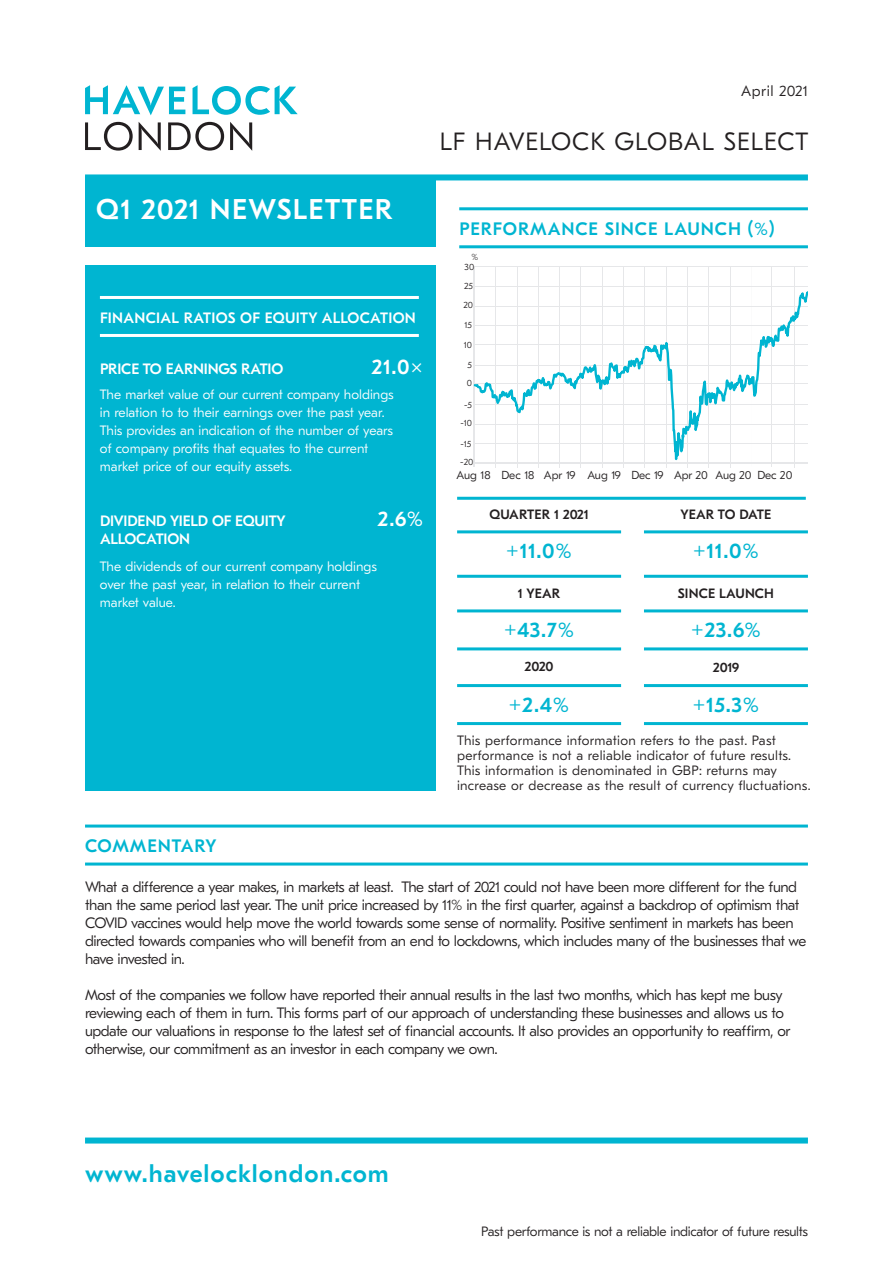
<style>
.page{position:relative;width:893px;height:1263px;background:#fff}
.page>*{position:absolute;margin:0;border:0;box-sizing:border-box;transform-origin:0 0}
.Fund_name{font:500 28.5px "GT Eesti Text";letter-spacing:.05em;color:#fff}
.Fund_name-2{font:500 24.9px "GT Eesti Text";letter-spacing:.04em;color:#00b5d1}
.Fund_name-3{font:300 24.9px "GT Eesti Text";letter-spacing:.04em;color:#231f20}
.Fund_name-4{font:500 21px "GT Eesti Text";letter-spacing:.025em;color:#00b5d1}
.Fund_name-5{font:500 21px "GT Eesti Text";color:#fff}
.Fund_name-6{font:500 18px "GT Eesti Text";letter-spacing:.05em;color:#00b5d1}
.Fund_name-7{font:300 15px/18px "GT Eesti Text";letter-spacing:-.03em;color:#231f20}
.Fund_name-8{font:500 15px "GT Eesti Text";letter-spacing:-.01em;color:#fff}
.Fund_name-9{font:500 15px "GT Eesti Text";letter-spacing:.02em;color:#fff}
.Fund_name-10{font:300 15px "GT Eesti Text";letter-spacing:.03em;color:#231f20}
.Fund_name-11{font:300 13.5px/18px "GT Eesti Text";color:#fff}
.Fund_name-12{font:300 13.5px/15px "GT Eesti Text";letter-spacing:.02em;color:#231f20}
.Fund_name-13{font:300 13.5px "GT Eesti Text";letter-spacing:-.02em;color:#231f20}
.Fund_name-14{font:500 13.5px "GT Eesti Text";color:#231f20}
.Fund_name-15{font:500 13.5px "GT Eesti Text";letter-spacing:-.02em;color:#231f20}
.t1{font:300 11.55px "GT Eesti Text";letter-spacing:-.02em;color:#231f20}
.t2{font:300 9px/18px "GT Eesti Text";color:#231f20}
</style>
<div class="page">
<div style="left:85px;top:1137px;width:723px;height:6px;background:#00b5d1"></div>
<hr style="left:85px;top:824px;width:723px;height:3px;background:#00b5d1">
<hr style="left:85px;top:862px;width:723px;height:3px;background:#00b5d1">
<hr style="left:457px;top:609px;width:164px;height:3px;background:#00b5d1">
<hr style="left:457px;top:647px;width:164px;height:3px;background:#00b5d1">
<hr style="left:644px;top:609px;width:164px;height:3px;background:#00b5d1">
<hr style="left:644px;top:647px;width:164px;height:3px;background:#00b5d1">
<hr style="left:457px;top:684px;width:164px;height:3px;background:#00b5d1">
<hr style="left:457px;top:722px;width:164px;height:3px;background:#00b5d1">
<hr style="left:644px;top:684px;width:164px;height:3px;background:#00b5d1">
<hr style="left:644px;top:722px;width:164px;height:3px;background:#00b5d1">
<hr style="left:457px;top:497px;width:349px;height:3px;background:#00b5d1">
<div style="left:85px;top:176px;width:351px;height:71px;background:#00b5d1"></div>
<svg style="left:85px;top:85px;width:100px;height:30px"></svg>
<svg style="left:193px;top:85px;width:105px;height:30px"></svg>
<svg style="left:168px;top:122px;width:56px;height:29px"></svg>
<svg style="left:139px;top:122px;width:22px;height:29px"></svg>
<svg style="left:230px;top:122px;width:22px;height:29px"></svg>
<svg style="left:85px;top:122px;width:48px;height:29px"></svg>
<div style="left:85px;top:174px;width:723px;height:6px;background:#00b5d1"></div>
<hr style="left:459px;top:207px;width:349px;height:3px;background:#00b5d1">
<hr style="left:459px;top:245px;width:349px;height:3px;background:#00b5d1">
<div style="left:85px;top:266px;width:351px;height:525px;background:#00b5d1"></div>
<hr style="left:100px;top:296px;width:319px;height:3px;background:#fff">
<hr style="left:100px;top:334px;width:319px;height:3px;background:#fff">
<hr style="left:474px;top:267px;width:334px;height:1px;background:#e6e7e9">
<hr style="left:474px;top:266px;width:1px;height:201px;background:#e6e7e9">
<hr style="left:517px;top:267px;width:1px;height:201px;background:#e6e7e9">
<hr style="left:602px;top:267px;width:1px;height:200px;background:#e6e7e9">
<hr style="left:687px;top:267px;width:1px;height:200px;background:#e6e7e9">
<hr style="left:538px;top:267px;width:1px;height:200px;background:#e6e7e9">
<hr style="left:581px;top:267px;width:1px;height:200px;background:#e6e7e9">
<hr style="left:623px;top:267px;width:1px;height:200px;background:#e6e7e9">
<hr style="left:644px;top:267px;width:1px;height:200px;background:#e6e7e9">
<hr style="left:666px;top:267px;width:1px;height:200px;background:#e6e7e9">
<hr style="left:730px;top:267px;width:1px;height:200px;background:#e6e7e9">
<hr style="left:560px;top:267px;width:1px;height:201px;background:#e6e7e9">
<hr style="left:709px;top:267px;width:1px;height:200px;background:#e6e7e9">
<hr style="left:771px;top:266px;width:1px;height:201px;background:#e6e7e9">
<hr style="left:794px;top:267px;width:1px;height:200px;background:#e6e7e9">
<hr style="left:495px;top:267px;width:1px;height:201px;background:#e6e7e9">
<svg style="left:473px;top:280px;width:335px;height:188px"></svg>
<hr style="left:457px;top:530px;width:164px;height:3px;background:#00b5d1">
<hr style="left:457px;top:575px;width:164px;height:3px;background:#00b5d1">
<hr style="left:644px;top:530px;width:164px;height:3px;background:#00b5d1">
<hr style="left:644px;top:575px;width:164px;height:3px;background:#00b5d1">
<p class="Fund_name-10" style="left:741px;top:83px;width:68px">April 2021</p>
<p class="Fund_name" style="left:96px;top:194px;width:298px">Q1 2021 NEWSLETTER</p>
<p class="Fund_name-9" style="left:100px;top:309px;width:317px">FINANCIAL RATIOS OF EQUITY ALLOCATION</p>
<p class="Fund_name-8" style="left:100px;top:360px;width:185px">PRICE TO EARNINGS RATIO</p>
<p class="Fund_name-5" style="left:372px;top:355px;width:53px">21.0x</p>
<p class="Fund_name-11" style="left:100px;top:386px;width:295px">The market value of our current company holdings</p>
<p class="Fund_name-11" style="left:100px;top:404px;width:286px">in relation to to their earnings over the past year.</p>
<p class="Fund_name-11" style="left:100px;top:422px;width:295px">This provides an indication of the number of years</p>
<p class="Fund_name-11" style="left:100px;top:440px;width:270px">of company profits that equates to the current</p>
<p class="Fund_name-11" style="left:100px;top:458px;width:194px">market price of our equity assets.</p>
<p class="Fund_name-8" style="left:100px;top:513px;width:187px">DIVIDEND YIELD OF EQUITY</p>
<p class="Fund_name-8" style="left:100px;top:531px;width:92px">ALLOCATION</p>
<p class="Fund_name-5" style="left:378px;top:508px;width:47px">2.6%</p>
<p class="Fund_name-11" style="left:100px;top:558px;width:279px">The dividends of our current company holdings over the past year, in relation to their current market value.</p>
<p class="Fund_name-6" style="left:85px;top:836px;width:133px">COMMENTARY</p>
<p class="Fund_name-3" style="left:440px;top:127px;width:370px">LF HAVELOCK GLOBAL SELECT</p>
<p class="Fund_name-6" style="left:459px;top:219px;width:316px">PERFORMANCE SINCE LAUNCH (%)</p>
<p class="t2" style="left:472px;top:248px;width:8px">%</p>
<p class="t2" style="left:465px;top:258px;width:11px">30</p>
<p class="t2" style="left:464px;top:277px;width:10px">25</p>
<p class="t2" style="left:463px;top:296px;width:11px">20</p>
<p class="t2" style="left:465px;top:316px;width:9px">15</p>
<p class="t2" style="left:464px;top:336px;width:10px">10</p>
<p class="t2" style="left:467px;top:356px;width:7px">5<br>0</p>
<p class="t2" style="left:460px;top:414px;width:13px">-10</p>
<p class="t2" style="left:464px;top:396px;width:9px">-5</p>
<p class="t2" style="left:460px;top:435px;width:12px">-15</p>
<p class="t2" style="left:460px;top:453px;width:15px">-20</p>
<p class="t1" style="left:456px;top:469px;width:36px">Aug 18</p>
<p class="t1" style="left:587px;top:469px;width:35px">Aug 19</p>
<p class="t1" style="left:501px;top:469px;width:76px">Dec 18 Apr 19</p>
<p class="t1" style="left:631px;top:469px;width:33px">Dec 19</p>
<p class="t1" style="left:674px;top:469px;width:120px">Apr 20 Aug 20 Dec 20</p>
<p class="Fund_name-15" style="left:489px;top:507px;width:101px">QUARTER 1 2021</p>
<p class="Fund_name-14" style="left:681px;top:507px;width:92px">YEAR TO DATE</p>
<p class="Fund_name-4" style="left:506px;top:539px;width:67px">+11.0%</p>
<p class="Fund_name-4" style="left:693px;top:539px;width:67px">+11.0%</p>
<p class="Fund_name-14" style="left:518px;top:586px;width:44px">1 YEAR</p>
<p class="Fund_name-4" style="left:504px;top:618px;width:71px">+43.7%</p>
<p class="Fund_name-14" style="left:678px;top:586px;width:98px">SINCE LAUNCH</p>
<p class="Fund_name-4" style="left:691px;top:618px;width:71px">+23.6%</p>
<p class="Fund_name-14" style="left:525px;top:659px;width:31px">2020</p>
<p class="Fund_name-4" style="left:509px;top:693px;width:62px">+2.4%</p>
<p class="Fund_name-14" style="left:713px;top:660px;width:28px">2019</p>
<p class="Fund_name-4" style="left:693px;top:693px;width:68px">+15.3%</p>
<p class="Fund_name-12" style="left:457px;top:733px;width:320px">This performance information refers to the past. Past</p>
<p class="Fund_name-12" style="left:457px;top:748px;width:336px">performance is not a reliable indicator of future results.<br>This information is denominated in GBP: returns may</p>
<p class="Fund_name-12" style="left:457px;top:778px;width:355px">increase or decrease as the result of currency fluctuations.</p>
<p class="Fund_name-7" style="left:85px;top:878px;width:723px">What a difference a year makes, in markets at least. The start of 2021 could not have been more different for the fund than the same period last year. The unit price increased by 11% in the first quarter, against a backdrop of optimism that COVID vaccines would help move the world towards some sense of normality. Positive sentiment in markets has been directed towards companies who will benefit from an end to lockdowns, which includes many of the businesses that we have invested in.</p>
<p class="Fund_name-7" style="left:85px;top:986px;width:707px">Most of the companies we follow have reported their annual results in the last two months, which has kept me busy reviewing each of them in turn. This forms part of our approach of understanding these businesses and allows us to update our valuations in response to the latest set of financial accounts. It also provides an opportunity to reaffirm, or otherwise, our commitment as an investor in each company we own.</p>
<p class="Fund_name-2" style="left:85px;top:1159px;width:305px">www.havelocklondon.com</p>
<p class="Fund_name-13" style="left:481px;top:1224px;width:328px">Past performance is not a reliable indicator of future results</p>
</div>
